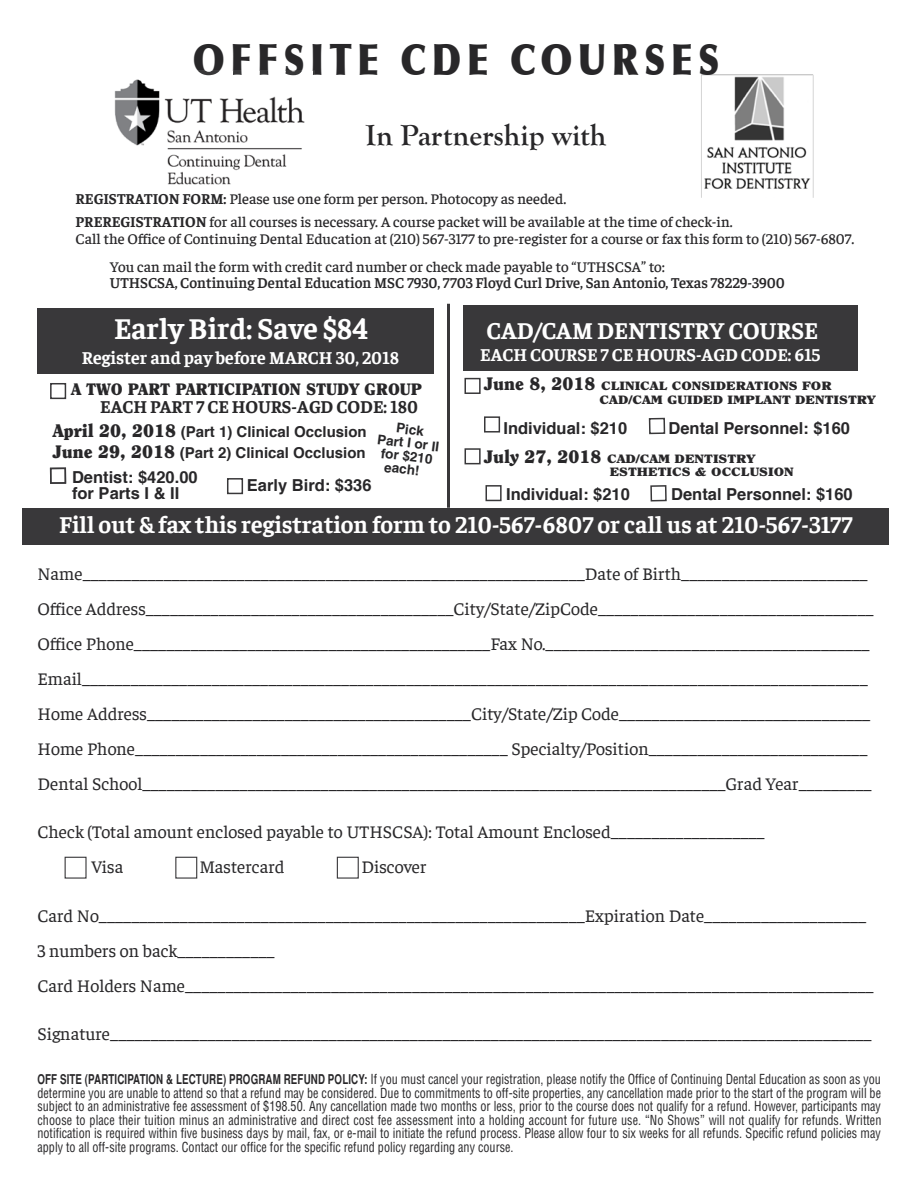
<style>
.page{position:relative;width:918px;height:1188px;background:#fff}
.page>*{position:absolute;margin:0;border:0;box-sizing:border-box;transform-origin:0 0}
.t1{font:900 43.2px "Optima";letter-spacing:.15em;color:#282729;scale:.83 1}
.t2{font:700 30px "Goudy Old Style T";color:#282729}
.t3{font:700 30px "Faustina";color:#fff}
.t4{font:700 24px "Faustina";color:#fff}
.t5{font:18px/35.1px "Faustina";color:#282729}
.t6{font:700 18px "Faustina";color:#fff}
.t7{font:700 18px "Faustina";color:#282729}
.t8{font:700 16.5px/16.5px "Helvetica";color:#282729}
.t9{font:900 16.5px "Clearface";color:#282729}
.t10{font:500 15px/22.6px "Faustina";color:#282729}
.t11{font:600 15px "Faustina";color:#282729}
.t12{font:700 15px/21.6px "Helvetica";color:#282729}
.t13{font:condensed 13.5px/13.5px "Helvetica";color:#282729;text-align:justify;scale:.9 1}
.t14{font:700 13.5px/13.4px "Helvetica";color:#272628;text-align:center}
.t15{font:900 12px/14.1px "Clearface";color:#282729;scale:1.2 1}
.s1{font-weight:700}
.s2{font-size:18px}
.s3{font-family:"Clearface";font-weight:900;font-size:18px}
</style>
<div class="page">
<div style="left:463px;top:305px;width:395px;height:66px;background:#39383a"></div>
<div style="left:50px;top:383px;width:16px;height:16px;border:2px solid #39383a"></div>
<div style="left:22px;top:508px;width:867px;height:36px;background:#39383a"></div>
<img style="left:701px;top:74px;width:113px;height:124px">
<img style="left:114px;top:75px;width:191px;height:110px">
<img style="left:198px;top:71px;width:117px;height:4px">
<div style="left:464px;top:378px;width:17px;height:16px;border:2px solid #39383a"></div>
<div style="left:65px;top:857px;width:22px;height:22px;border:1px solid #39383a"></div>
<div style="left:175px;top:857px;width:22px;height:22px;border:1px solid #39383a"></div>
<div style="left:337px;top:857px;width:22px;height:22px;border:1px solid #39383a"></div>
<div style="left:465px;top:448px;width:16px;height:16px;border:2px solid #39383a"></div>
<div style="left:227px;top:478px;width:16px;height:16px;border:2px solid #39383a"></div>
<div style="left:484px;top:416px;width:16px;height:17px;border:2px solid #39383a"></div>
<div style="left:649px;top:418px;width:16px;height:16px;border:2px solid #39383a"></div>
<div style="left:486px;top:485px;width:16px;height:16px;border:2px solid #39383a"></div>
<div style="left:650px;top:485px;width:17px;height:17px;border:2px solid #39383a"></div>
<div style="left:38px;top:286px;width:396px;height:88px;background:#39383a"></div>
<div style="left:28px;top:261px;width:416px;height:47px;background:#fff"></div>
<hr style="left:447px;top:304px;width:3px;height:204px;background:#39383a">
<div style="left:50px;top:468px;width:16px;height:16px;border:2px solid #39383a"></div>
<h1 class="t1" style="left:193px;top:33px;width:636px">OFFSITE CDE COURSES</h1>
<h2 class="t2" style="left:365px;top:119px;width:242px">In Partnership with</h2>
<p class="t10" style="left:76px;top:187px;width:659px"><span class="s1">REGISTRATION FORM:</span> Please use one form per person. Photocopy as needed.<br><span class="s1">PREREGISTRATION</span> for all courses is necessary. A course packet will be available at the time of check-in.</p>
<p class="t10" style="left:76px;top:226px;width:780px">Call the Office of Continuing Dental Education at (210) 567-3177 to pre-register for a course or fax this form to (210) 567-6807.</p>
<p class="t10" style="left:110px;top:254px;width:557px">You can mail the form with credit card number or check made payable to “UTHSCSA” to:</p>
<p class="t11" style="left:110px;top:273px;width:676px">UTHSCSA, Continuing Dental Education MSC 7930, 7703 Floyd Curl Drive, San Antonio, Texas 78229-3900</p>
<h3 class="t4" style="left:487px;top:314px;width:333px">CAD/CAM DENTISTRY COURSE</h3>
<p class="t6" style="left:480px;top:342px;width:342px">EACH COURSE 7 CE HOURS-AGD CODE: 615</p>
<p class="t7" style="left:100px;top:394px;width:319px">EACH PART 7 CE HOURS-AGD CODE: 180</p>
<p class="t14" style="left:380px;top:419px;width:64px;rotate:7deg">Pick<br>Part I or II for $210 each!</p>
<h2 class="t3" style="left:114px;top:308px;width:255px">Early Bird: Save $84</h2>
<p class="t6" style="left:82px;top:345px;width:319px">Register and pay before MARCH 30, 2018</p>
<p class="t15" style="left:600px;top:379px;width:232px;text-indent:-115px"><span class="s2">June 8, 2018</span> CLINICAL CONSIDERATIONS FOR<br>CAD/CAM GUIDED IMPLANT DENTISTRY</p>
<p class="t8" style="left:503px;top:420px;width:125px">Individual: $210</p>
<p class="t8" style="left:669px;top:420px;width:183px">Dental Personnel: $160</p>
<p class="t15" style="left:610px;top:452px;width:155px;line-height:12.9px;text-indent:-126px"><span class="s2">July 27, 2018</span> CAD/CAM DENTISTRY<br>ESTHETICS &amp; OCCLUSION</p>
<p class="t8" style="left:506px;top:486px;width:125px">Individual: $210</p>
<p class="t8" style="left:671px;top:486px;width:183px">Dental Personnel: $160</p>
<h3 class="t4" style="left:59px;top:508px;width:795px">Fill out &amp; fax this registration form to 210-567-6807 or call us at 210-567-3177</h3>
<p class="t9" style="left:71px;top:379px;width:352px">A TWO PART PARTICIPATION STUDY GROUP</p>
<p class="t12" style="left:53px;top:421px;width:315px"><span class="s3">April 20, 2018</span> (Part 1) Clinical Occlusion<br><span class="s3">June 29, 2018</span> (Part 2) Clinical Occlusion</p>
<p class="t8" style="left:72px;top:469px;width:127px">Dentist: $420.00 for Parts I &amp; II</p>
<p class="t8" style="left:247px;top:477px;width:126px">Early Bird: $336</p>
<p class="t5" style="left:38px;top:555px;width:838px">Name______________________________________________________________Date of Birth_______________________ Office Address______________________________________City/State/ZipCode__________________________________ Office Phone____________________________________________Fax No.________________________________________ Email_________________________________________________________________________________________________ Home Address________________________________________City/State/Zip Code_______________________________ Home Phone______________________________________________ Specialty/Position___________________________ Dental School________________________________________________________________________Grad Year_________</p>
<p class="t5" style="left:92px;top:813px;width:675px;text-indent:-54px">Check (Total amount enclosed payable to UTHSCSA): Total Amount Enclosed___________________<br>Visa</p>
<p class="t5" style="left:200px;top:848px;width:87px">Mastercard</p>
<p class="t5" style="left:362px;top:848px;width:67px">Discover</p>
<p class="t5" style="left:38px;top:897px;width:838px">Card No____________________________________________________________Expiration Date____________________<br>3 numbers on back____________<br>Card Holders Name_____________________________________________________________________________________</p>
<p class="t5" style="left:38px;top:1015px;width:836px">Signature______________________________________________________________________________________________</p>
<p class="t13" style="left:38px;top:1072px;width:939px"><span class="s1">OFF SITE (PARTICIPATION &amp; LECTURE) PROGRAM REFUND POLICY:</span> If you must cancel your registration, please notify the Office of Continuing Dental Education as soon as you determine you are unable to attend so that a refund may be considered. Due to commitments to off-site properties, any cancellation made prior to the start of the program will be subject to an administrative fee assessment of $198.50. Any cancellation made two months or less, prior to the course does not qualify for a refund. However, participants may choose to place their tuition minus an administrative and direct cost fee assessment into a holding account for future use. “No Shows” will not qualify for refunds. Written notification is required within five business days by mail, fax, or e-mail to initiate the refund process. Please allow four to six weeks for all refunds. Specific refund policies may apply to all off-site programs. Contact our office for the specific refund policy regarding any course.</p>
</div>
